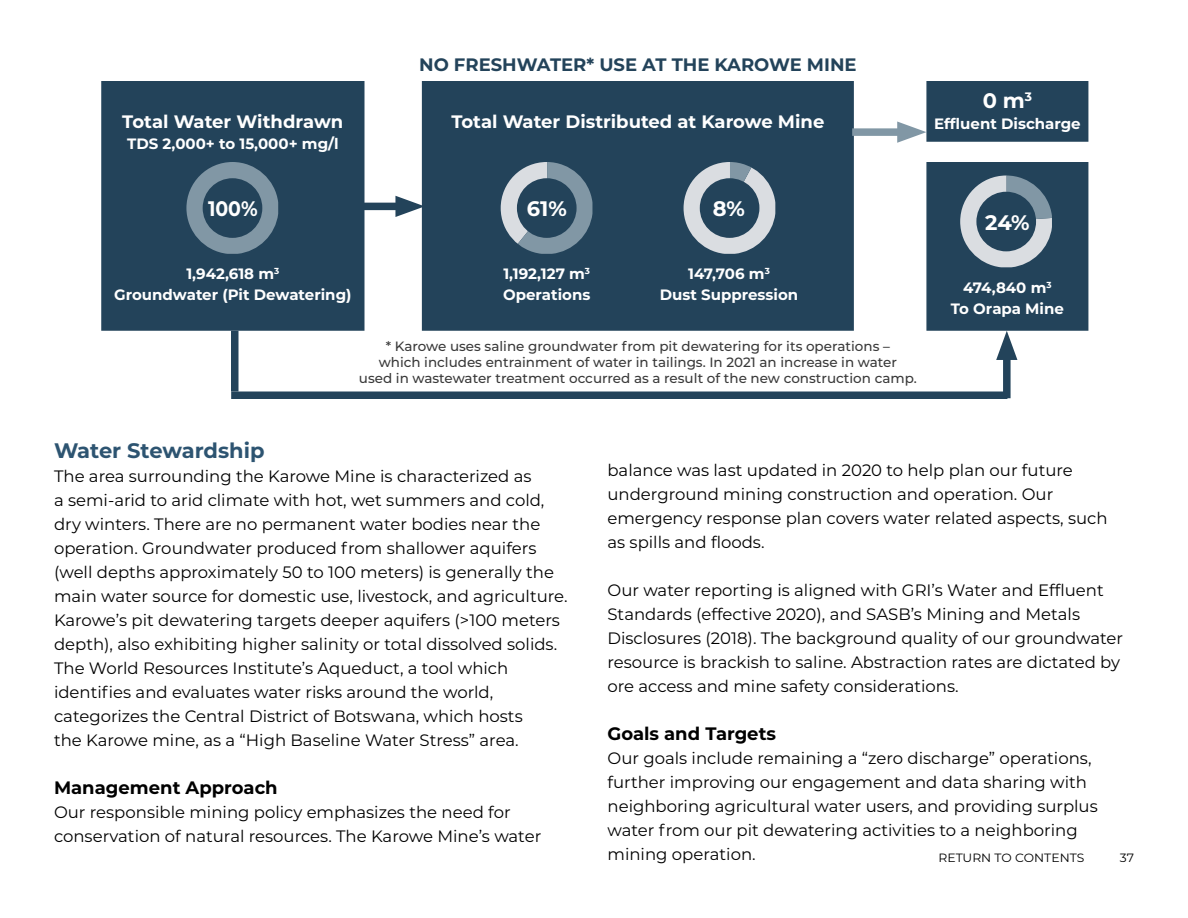
<style>
.page{position:relative;width:1188px;height:918px;background:#fff}
.page>*{position:absolute;margin:0;border:0;box-sizing:border-box;transform-origin:0 0}
.t1{font:700 21px "Montserrat";color:#2d5471}
.t2{font:700 21px "Montserrat";color:#fff}
.t3{font:700 21px "Montserrat";color:#fff;scale:.9 1}
.t4{font:700 18px "Montserrat";color:#fff}
.t5{font:700 18px "Montserrat";color:#000}
.t6{font:700 18px "Montserrat";color:#23435a}
.t7{font:16.5px/24px "Montserrat";color:#000}
.t8{font:700 15px/21px "Montserrat";color:#fff;text-align:center}
.t9{font:500 13.5px/16.2px "Montserrat";color:#393939;text-align:center}
.t10{font:12px "Montserrat";color:#000}
</style>
<div class="page">
<div style="left:423px;top:82px;width:430px;height:248px;background:#23435a"></div>
<div style="left:422px;top:81px;width:432px;height:250px;border:2px solid #23435a"></div>
<div style="left:852px;top:128px;width:57px;height:8px;background:#8197a5"></div>
<svg style="left:897px;top:121px;width:29px;height:22px"></svg>
<div style="left:364px;top:203px;width:44px;height:7px;background:#23435a"></div>
<svg style="left:395px;top:196px;width:30px;height:21px"></svg>
<div style="left:231px;top:392px;width:776px;height:7px;background:#23435a"></div>
<div style="left:231px;top:331px;width:7px;height:61px;background:#23435a"></div>
<div style="left:926px;top:162px;width:162px;height:169px;background:#23435a;border:2px solid #23435a"></div>
<div style="left:102px;top:82px;width:262px;height:248px;background:#23435a"></div>
<div style="left:101px;top:81px;width:263px;height:250px;border:2px solid #23435a"></div>
<svg style="left:186px;top:162px;width:92px;height:92px"></svg>
<div style="left:926px;top:81px;width:162px;height:61px;background:#23435a;border:2px solid #23435a"></div>
<div style="left:1003px;top:348px;width:8px;height:50px;background:#23435a"></div>
<svg style="left:996px;top:331px;width:21px;height:29px"></svg>
<svg style="left:501px;top:162px;width:91px;height:92px"></svg>
<svg style="left:684px;top:162px;width:91px;height:92px"></svg>
<svg style="left:960px;top:176px;width:92px;height:91px"></svg>
<p class="t4" style="left:122px;top:108px;width:223px">Total Water Withdrawn</p>
<p class="t8" style="left:127px;top:132px;width:213px">TDS 2,000+ to 15,000+ mg/l</p>
<p class="t6" style="left:419px;top:52px;width:439px">NO FRESHWATER* USE AT THE KAROWE MINE</p>
<p class="t4" style="left:451px;top:108px;width:375px">Total Water Distributed at Karowe Mine</p>
<p class="t2" style="left:983px;top:85px;width:51px">0 m<sup>3</sup></p>
<p class="t8" style="left:934px;top:113px;width:148px">Effluent Discharge</p>
<p class="t3" style="left:208px;top:193px;width:57px">100%</p>
<p class="t2" style="left:527px;top:193px;width:42px">61%</p>
<p class="t2" style="left:713px;top:193px;width:34px">8%</p>
<p class="t8" style="left:114px;top:263px;width:239px">1,942,618 m<sup>3<br></sup>Groundwater (Pit Dewatering)</p>
<p class="t8" style="left:503px;top:263px;width:89px;text-align:left">1,192,127 m<sup>3<br></sup>Operations</p>
<p class="t8" style="left:660px;top:263px;width:140px">147,706 m<sup>3<br></sup>Dust Suppression</p>
<p class="t9" style="left:359px;top:337px;width:559px">* Karowe uses saline groundwater from pit dewatering for its operations –<br>which includes entrainment of water in tailings. In 2021 an increase in water<br>used in wastewater treatment occurred as a result of the new construction camp.</p>
<p class="t2" style="left:985px;top:207px;width:46px">24%</p>
<p class="t8" style="left:951px;top:276px;width:115px">474,840 m<sup>3<br></sup>To Orapa Mine</p>
<p class="t1" style="left:54px;top:436px;width:212px">Water Stewardship</p>
<p class="t7" style="left:54px;top:464px;width:515px">The area surrounding the Karowe Mine is characterized as<br>a semi-arid to arid climate with hot, wet summers and cold, dry winters. There are no permanent water bodies near the operation. Groundwater produced from shallower aquifers (well depths approximately 50 to 100 meters) is generally the main water source for domestic use, livestock, and agriculture.<br>Karowe’s pit dewatering targets deeper aquifers (&gt;100 meters depth), also exhibiting higher salinity or total dissolved solids.<br>The World Resources Institute’s Aqueduct, a tool which identifies and evaluates water risks around the world, categorizes the Central District of Botswana, which hosts<br>the Karowe mine, as a “High Baseline Water Stress” area.</p>
<p class="t5" style="left:54px;top:775px;width:225px">Management Approach</p>
<p class="t7" style="left:54px;top:800px;width:489px">Our responsible mining policy emphasizes the need for conservation of natural resources. The Karowe Mine’s water</p>
<p class="t7" style="left:607px;top:458px;width:502px">balance was last updated in 2020 to help plan our future underground mining construction and operation. Our emergency response plan covers water related aspects, such as spills and floods.</p>
<p class="t7" style="left:607px;top:578px;width:517px">Our water reporting is aligned with GRI’s Water and Effluent Standards (effective 2020), and SASB’s Mining and Metals Disclosures (2018). The background quality of our groundwater resource is brackish to saline. Abstraction rates are dictated by ore access and mine safety considerations.</p>
<p class="t5" style="left:608px;top:721px;width:170px">Goals and Targets</p>
<p class="t7" style="left:608px;top:746px;width:492px">Our goals include remaining a “zero discharge” operations, further improving our engagement and data sharing with neighboring agricultural water users, and providing surplus water from our pit dewatering activities to a neighboring mining operation.</p>
<p class="t10" style="left:938px;top:850px;width:147px">RETURN TO CONTENTS</p>
<p class="t10" style="left:1120px;top:850px;width:16px">37</p>
</div>
